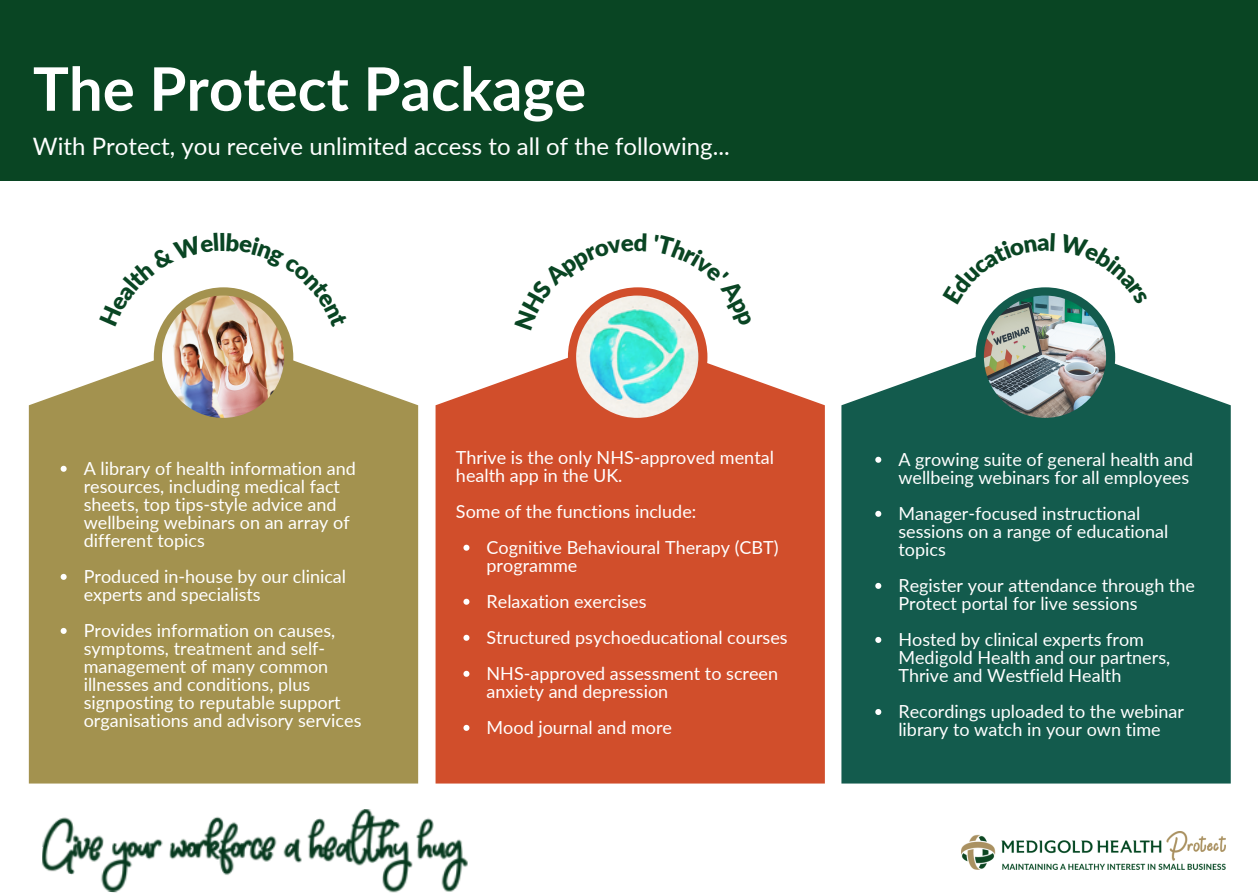
<style>
.page{position:relative;width:1258px;height:894px;background:#fff}
.page>*{position:absolute;margin:0;border:0;box-sizing:border-box;transform-origin:0 0}
.t1{font:700 60px "Lato";color:#fff}
.t2{font:24px "Lato";color:#fff}
.t3{font:18px/18px "Lato";color:#fff}
</style>
<div class="page">
<img style="left:962px;top:831px;width:263px;height:38px">
<svg style="left:29px;top:336px;width:389px;height:447px;background:#a9995b"></svg>
<svg style="left:435px;top:336px;width:390px;height:447px;background:#d45a3a"></svg>
<svg style="left:841px;top:336px;width:390px;height:447px;background:#24675a"></svg>
<div style="left:154px;top:287px;width:139px;height:140px;background:#a3924f;border-radius:50%"></div>
<img style="left:162px;top:295px;width:122px;height:123px;border-radius:50%">
<div style="left:568px;top:287px;width:139px;height:140px;background:#d14e2b;border-radius:50%"></div>
<img style="left:576px;top:295px;width:122px;height:123px;border-radius:50%">
<div style="left:975px;top:287px;width:140px;height:140px;background:#135b4d;border-radius:50%"></div>
<img style="left:984px;top:295px;width:122px;height:123px;border-radius:50%">
<svg style="left:463px;top:544px;width:6px;height:6px"></svg>
<svg style="left:463px;top:598px;width:6px;height:6px"></svg>
<svg style="left:463px;top:634px;width:6px;height:6px"></svg>
<svg style="left:463px;top:670px;width:6px;height:6px"></svg>
<svg style="left:463px;top:724px;width:6px;height:6px"></svg>
<svg style="left:875px;top:456px;width:6px;height:6px"></svg>
<svg style="left:875px;top:510px;width:6px;height:6px"></svg>
<svg style="left:875px;top:582px;width:6px;height:6px"></svg>
<svg style="left:875px;top:636px;width:6px;height:6px"></svg>
<svg style="left:875px;top:708px;width:6px;height:6px"></svg>
<svg style="left:61px;top:465px;width:6px;height:6px"></svg>
<svg style="left:61px;top:573px;width:6px;height:6px"></svg>
<svg style="left:61px;top:627px;width:6px;height:6px"></svg>
<div style="left:0;top:0;width:1258px;height:181px;background:#094523"></div>
<img style="left:42px;top:809px;width:426px;height:84px">
<svg style="left:160px;top:287px;width:127px;height:41px"></svg>
<svg style="left:573px;top:287px;width:74px;height:43px"></svg>
<svg style="left:655px;top:289px;width:46px;height:38px"></svg>
<svg style="left:999px;top:287px;width:93px;height:18px"></svg>
<h1 class="t1" style="left:33px;top:51px;width:555px">The Protect Package</h1>
<h2 class="t2" style="left:33px;top:132px;width:698px">With Protect, you receive unlimited access to all of the following...</h2>
<p class="t3" style="left:84px;top:458px;width:274px">A library of health information and resources, including medical fact sheets, top tips-style advice and wellbeing webinars on an array of different topics</p>
<p class="t3" style="left:84px;top:566px;width:264px">Produced in-house by our clinical experts and specialists</p>
<p class="t3" style="left:84px;top:620px;width:279px">Provides information on causes, symptoms, treatment and self&shy;management of many common illnesses and conditions, plus signposting to reputable support organisations and advisory services</p>
<p class="t3" style="left:456px;top:447px;width:319px">Thrive is the only NHS-approved mental health app in the UK.</p>
<p class="t3" style="left:456px;top:501px;width:242px">Some of the functions include:</p>
<p class="t3" style="left:486px;top:537px;width:294px">Cognitive Behavioural Therapy (CBT) programme</p>
<p class="t3" style="left:486px;top:582px;width:303px;line-height:36px">Relaxation exercises<br>Structured psychoeducational courses<br>NHS-approved assessment to screen</p>
<p class="t3" style="left:486px;top:672px;width:187px;line-height:36px">anxiety and depression<br>Mood journal and more</p>
<p class="t3" style="left:898px;top:449px;width:296px">A growing suite of general health and wellbeing webinars for all employees</p>
<p class="t3" style="left:898px;top:503px;width:271px">Manager-focused instructional sessions on a range of educational topics</p>
<p class="t3" style="left:898px;top:575px;width:298px">Register your attendance through the<br>Protect portal for live sessions</p>
<p class="t3" style="left:898px;top:629px;width:273px">Hosted by clinical experts from<br>Medigold Health and our partners,<br>Thrive and Westfield Health</p>
<p class="t3" style="left:898px;top:701px;width:287px">Recordings uploaded to the webinar library to watch in your own time</p>
</div>
